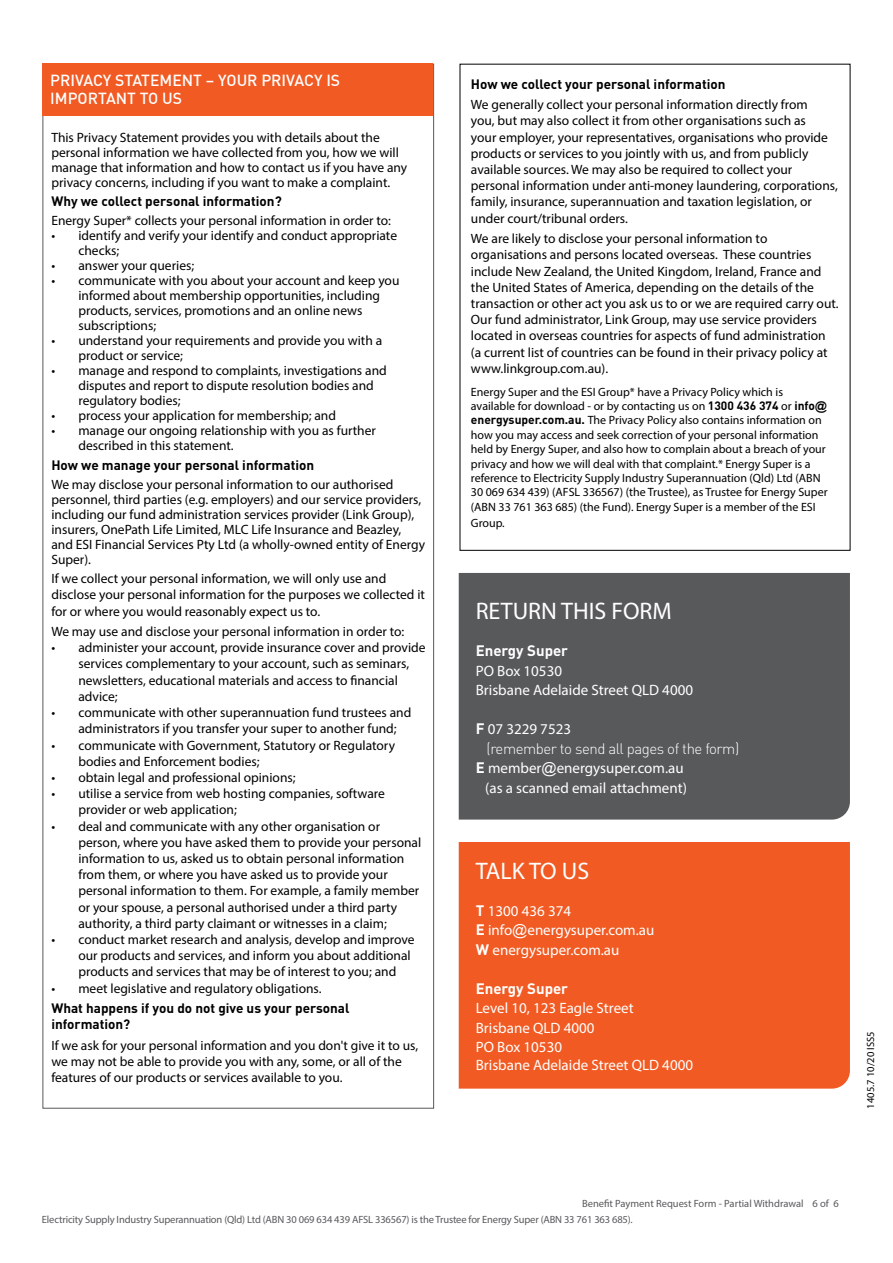
<style>
.page{position:relative;width:893px;height:1263px;background:#fff}
.page>*{position:absolute;margin:0;border:0;box-sizing:border-box;transform-origin:0 0}
.t1{font:24px "Myriad Pro";color:#fff}
.t2{font:500 15.75px/18px "DIN";color:#fff}
.t3{font:15px/19.5px "Myriad Pro";color:#fff}
.t4{font:300 15px "DIN";letter-spacing:-.03em;color:#fff}
.t5{font:700 15px "DIN";color:#fff}
.t6{font:13.5px/16.2px "Myriad Pro";color:#000}
.t7{font:700 13.5px/16.2px "DIN";color:#000}
.t8{font:12px/14.4px "Myriad Pro";color:#000}
.t9{font:10.5px/15.9px "Myriad Pro";letter-spacing:-.015em;color:#58595b}
.t10{font:10.5px "Myriad Pro";color:#000}
.s1{font-family:"DIN";font-weight:700}
.s2{font-family:"Arial";font-weight:700}
.s3{font-family:"Arial"}
</style>
<div class="page">
<div style="left:43px;top:64px;width:390px;height:52px;background:#f15a22"></div>
<div style="left:459px;top:842px;width:391px;height:247px;background:#f15a22"></div>
<div style="left:459px;top:573px;width:391px;height:246px;background:#58595b"></div>
<p class="t2" style="left:50px;top:71px;width:291px">PRIVACY STATEMENT – YOUR PRIVACY IS<br>IMPORTANT TO US</p>
<p class="t6" style="left:51px;top:130px;width:357px;line-height:15px">This Privacy Statement provides you with details about the personal information we have collected from you, how we will manage that information and how to contact us if you have any privacy concerns, including if you want to make a complaint.</p>
<p class="t7" style="left:51px;top:193px;width:232px">Why we collect personal information?</p>
<p class="t6" style="left:51px;top:213px;width:341px">Energy Super* collects your personal information in order to:</p>
<p class="t6" style="left:78px;top:228px;width:320px;line-height:15px;text-indent:-27px">• identify and verify your identify and conduct appropriate checks;</p>
<p class="t6" style="left:51px;top:258px;width:144px">• answer your queries;</p>
<p class="t6" style="left:78px;top:273px;width:323px;line-height:15px;text-indent:-27px">• communicate with you about your account and keep you informed about membership opportunities, including products, services, promotions and an online news subscriptions;</p>
<p class="t6" style="left:78px;top:333px;width:305px;line-height:15px;text-indent:-27px">• understand your requirements and provide you with a product or service;</p>
<p class="t6" style="left:78px;top:363px;width:310px;line-height:15px;text-indent:-27px">• manage and respond to complaints, investigations and disputes and report to dispute resolution bodies and regulatory bodies;</p>
<p class="t6" style="left:51px;top:408px;width:286px">• process your application for membership; and</p>
<p class="t6" style="left:78px;top:423px;width:299px;line-height:15px;text-indent:-27px">• manage our ongoing relationship with you as further described in this statement.</p>
<p class="t7" style="left:51px;top:456px;width:264px">How we manage your personal information</p>
<p class="t6" style="left:51px;top:477px;width:375px;line-height:15px">We may disclose your personal information to our authorised personnel, third parties (e.g. employers) and our service providers, including our fund administration services provider (Link Group), insurers, OnePath Life Limited, MLC Life Insurance and Beazley, and ESI Financial Services Pty Ltd (a wholly-owned entity of Energy Super).</p>
<p class="t6" style="left:51px;top:570px;width:375px">If we collect your personal information, we will only use and disclose your personal information for the purposes we collected it for or where you would reasonably expect us to.</p>
<p class="t6" style="left:51px;top:623px;width:354px">We may use and disclose your personal information in order to:</p>
<p class="t6" style="left:78px;top:639px;width:349px;text-indent:-27px">• administer your account, provide insurance cover and provide services complementary to your account, such as seminars, newsletters, educational materials and access to financial advice;</p>
<p class="t6" style="left:78px;top:704px;width:334px;text-indent:-27px">• communicate with other superannuation fund trustees and administrators if you transfer your super to another fund;</p>
<p class="t6" style="left:78px;top:737px;width:318px;text-indent:-27px">• communicate with Government, Statutory or Regulatory bodies and Enforcement bodies;</p>
<p class="t6" style="left:51px;top:769px;width:246px">• obtain legal and professional opinions;</p>
<p class="t6" style="left:78px;top:785px;width:308px;text-indent:-27px">• utilise a service from web hosting companies, software provider or web application;</p>
<p class="t6" style="left:78px;top:818px;width:344px;text-indent:-27px">• deal and communicate with any other organisation or person, where you have asked them to provide your personal information to us, asked us to obtain personal information from them, or where you have asked us to provide your personal information to them. For example, a family member or your spouse, a personal authorised under a third party authority, a third party claimant or witnesses in a claim;</p>
<p class="t6" style="left:78px;top:931px;width:338px;text-indent:-27px">• conduct market research and analysis, develop and improve our products and services, and inform you about additional products and services that may be of interest to you; and</p>
<p class="t6" style="left:51px;top:980px;width:272px">• meet legislative and regulatory obligations.</p>
<p class="t7" style="left:51px;top:999px;width:300px">What happens if you do not give us your personal information?</p>
<p class="t6" style="left:51px;top:1037px;width:368px">If we ask for your personal information and you don't give it to us, we may not be able to provide you with any, some, or all of the features of our products or services available to you.</p>
<p class="t7" style="left:471px;top:75px;width:256px">How we collect your personal information</p>
<p class="t6" style="left:471px;top:96px;width:368px">We generally collect your personal information directly from<br>you, but may also collect it from other organisations such as<br>your employer, your representatives, organisations who provide products or services to you jointly with us, and from publicly available sources. We may also be required to collect your personal information under anti-money laundering, corporations, family, insurance, superannuation and taxation legislation, or under court/tribunal orders.</p>
<p class="t6" style="left:471px;top:230px;width:369px">We are likely to disclose your personal information to organisations and persons located overseas. These countries include New Zealand, the United Kingdom, Ireland, France and the United States of America, depending on the details of the transaction or other act you ask us to or we are required carry out.<br>Our fund administrator, Link Group, may use service providers located in overseas countries for aspects of fund administration (a current list of countries can be found in their privacy policy at www.linkgroup.com.au).</p>
<p class="t8" style="left:471px;top:384px;width:358px">Energy Super and the ESI Group* have a Privacy Policy which is available for download - or by contacting us on <span class="s1">1300 436 374</span> or <span class="s1">info</span><span class="s2">@ </span><span class="s1">energysuper.com.au.</span> The Privacy Policy also contains information on how you may access and seek correction of your personal information held by Energy Super, and also how to complain about a breach of your privacy and how we will deal with that complaint.* Energy Super is a reference to Electricity Supply Industry Superannuation (Qld) Ltd (ABN 30 069 634 439) (AFSL 336567) (the Trustee), as Trustee for Energy Super (ABN 33 761 363 685) (the Fund). Energy Super is a member of the ESI</p>
<p class="t8" style="left:471px;top:516px;width:35px">Group.</p>
<h1 class="t1" style="left:476px;top:596px;width:198px">RETURN THIS FORM</h1>
<p class="t5" style="left:476px;top:641px;width:94px">Energy Super</p>
<p class="t3" style="left:476px;top:660px;width:219px">PO Box 10530<br>Brisbane Adelaide Street QLD 4000</p>
<p class="t3" style="left:476px;top:719px;width:97px"><span class="s1">F</span> 07 3229 7523</p>
<p class="t4" style="left:487px;top:739px;width:254px">(remember to send all pages of the form)</p>
<p class="t3" style="left:476px;top:758px;width:213px;text-align:right"><span class="s1">E</span> member<span class="s3">@</span>energysuper.com.au (as a scanned email attachment)</p>
<h1 class="t1" style="left:476px;top:856px;width:115px">TALK TO US</h1>
<p class="t3" style="left:476px;top:901px;width:180px"><span class="s1">T</span> 1300 436 374<br><span class="s1">E</span> info<span class="s3">@</span>energysuper.com.au<br><span class="s1">W</span> energysuper.com.au</p>
<p class="t5" style="left:476px;top:978px;width:94px">Energy Super</p>
<p class="t3" style="left:476px;top:998px;width:159px">Level 10, 123 Eagle Street<br>Brisbane QLD 4000<br>PO Box 10530</p>
<p class="t3" style="left:476px;top:1055px;width:219px">Brisbane Adelaide Street QLD 4000</p>
<p class="t10" style="left:864px;top:1108px;width:78px;rotate:-90deg">1405.7 10/20 ISS5</p>
<p class="t9" style="left:42px;top:1195px;width:798px;text-indent:540px">Benefit Payment Request Form - Partial Withdrawal 6 of 6<br>Electricity Supply Industry Superannuation (Qld) Ltd (ABN 30 069 634 439 AFSL 336567) is the Trustee for Energy Super (ABN 33 761 363 685).</p>
</div>
